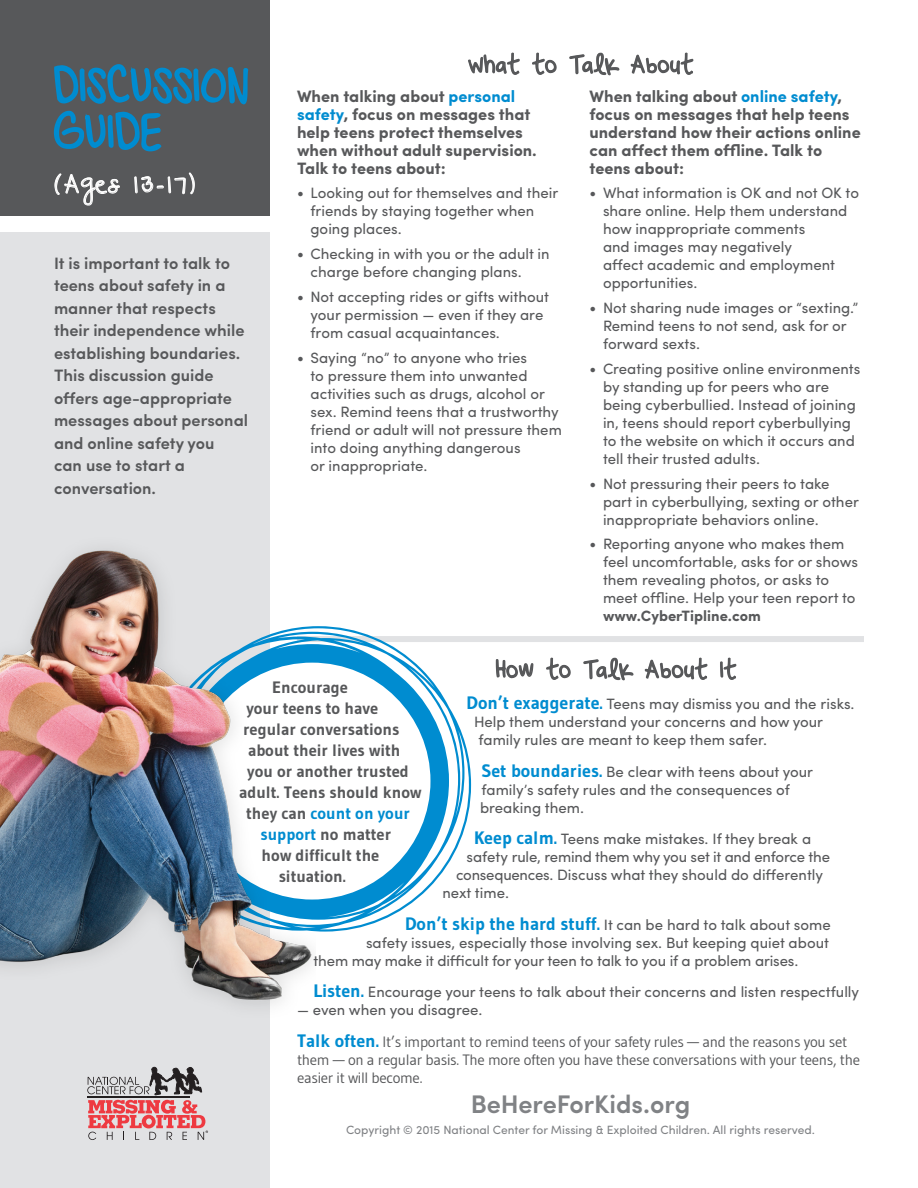
<style>
.page{position:relative;width:918px;height:1188px;background:#fff}
.page>*{position:absolute;margin:0;border:0;box-sizing:border-box;transform-origin:0 0}
.t1{font:46.5px "Beautiful Every Time";letter-spacing:.04em;color:#008cd0}
.t2{font:600 25.5px "Sofia Pro";letter-spacing:-.005em;color:#808285}
.t3{font:24px "Beautiful Every Time";letter-spacing:.07em;color:#fff}
.bold_para{font:700 16.5px/18px "Sofia Pro";color:#57585a}
.intro{font:600 16.5px/22.5px "Sofia Pro";color:#57585a}
.t4{font:700 16.5px "Gudea";color:#57585a}
.t5{font:700 16.5px "Gudea";color:#008cd0}
.text{font:15px/18px "Sofia Pro";color:#57585a}
.text-2{font:15px/18px "Gudea";letter-spacing:-.02em;color:#57585a}
.t6{font:12px "Sofia Pro";color:#808285}
.s1{color:#008cd0}
.s2{font-family:"Gudea";font-weight:700}
.s3{font-weight:700}
.s4{color:#57585a}
.s5{font-family:"Gudea";font-weight:700;font-size:18px;color:#008cd0}
.s6{font-weight:700;font-size:18px;color:#008cd0}
</style>
<div class="page">
<div style="left:0;top:232px;width:270px;height:956px;background:#e1e2e4"></div>
<svg style="left:87px;top:1067px;width:121px;height:73px"></svg>
<div style="left:0;top:0;width:270px;height:216px;background:#57585a"></div>
<svg style="left:468px;top:52px;width:52px;height:23px"></svg>
<svg style="left:532px;top:52px;width:25px;height:23px"></svg>
<svg style="left:569px;top:52px;width:51px;height:24px"></svg>
<svg style="left:630px;top:52px;width:64px;height:23px"></svg>
<div style="left:297px;top:636px;width:567px;height:6px;background:#e1e2e4"></div>
<svg style="left:53px;top:64px;width:196px;height:88px"></svg>
<svg style="left:54px;top:173px;width:66px;height:33px"></svg>
<svg style="left:134px;top:172px;width:61px;height:23px"></svg>
<svg style="left:315px;top:626px;width:156px;height:306px"></svg>
<img style="left:0;top:550px;width:315px;height:455px">
<svg style="left:495px;top:659px;width:39px;height:20px"></svg>
<svg style="left:546px;top:657px;width:25px;height:23px"></svg>
<svg style="left:583px;top:657px;width:51px;height:24px"></svg>
<svg style="left:644px;top:657px;width:64px;height:23px"></svg>
<svg style="left:720px;top:657px;width:17px;height:23px"></svg>
<p class="t1" style="left:54px;top:58px;width:196px">DISCUSSION</p>
<p class="t1" style="left:54px;top:104px;width:108px">GUIDE</p>
<p class="t3" style="left:54px;top:170px;width:143px">(Ages 13-17)</p>
<p class="intro" style="left:54px;top:251px;width:196px">It is important to talk to teens about safety in a manner that respects their independence while establishing boundaries.<br>This discussion guide offers age-appropriate messages about personal and online safety you<br>can use to start a conversation.</p>
<p class="bold_para" style="left:297px;top:86px;width:241px">When talking about <span class="s1">personal safety</span>, focus on messages that help teens protect themselves when without adult supervision.<br>Talk to teens about:</p>
<p class="text" style="left:310px;top:183px;width:249px;text-indent:-14px"><span class="s2">•</span> Looking out for themselves and their friends by staying together when going places.</p>
<p class="text" style="left:310px;top:244px;width:241px;text-indent:-14px"><span class="s2">•</span> Checking in with you or the adult in charge before changing plans.</p>
<p class="text" style="left:310px;top:287px;width:240px;text-indent:-14px"><span class="s2">•</span> Not accepting rides or gifts without your permission — even if they are from casual acquaintances.</p>
<p class="text" style="left:310px;top:347px;width:253px;text-indent:-14px"><span class="s2">•</span> Saying “no” to anyone who tries<br>to pressure them into unwanted activities such as drugs, alcohol or sex. Remind teens that a trustworthy friend or adult will not pressure them into doing anything dangerous<br>or inappropriate.</p>
<p class="bold_para" style="left:590px;top:86px;width:273px">When talking about <span class="s1">online safety</span>, focus on messages that help teens understand how their actions online can affect them offline. Talk to teens about:</p>
<p class="text" style="left:603px;top:183px;width:258px;text-indent:-14px"><span class="s2">•</span> What information is OK and not OK to share online. Help them understand how inappropriate comments<br>and images may negatively<br>affect academic and employment opportunities.</p>
<p class="text" style="left:603px;top:298px;width:257px;text-indent:-14px"><span class="s2">•</span> Not sharing nude images or “sexting.”<br>Remind teens to not send, ask for or forward sexts.</p>
<p class="text" style="left:603px;top:359px;width:259px;text-indent:-14px"><span class="s2">•</span> Creating positive online environments by standing up for peers who are being cyberbullied. Instead of joining in, teens should report cyberbullying to the website on which it occurs and tell their trusted adults.</p>
<p class="text" style="left:603px;top:473px;width:257px;text-indent:-14px"><span class="s2">•</span> Not pressuring their peers to take part in cyberbullying, sexting or other inappropriate behaviors online.</p>
<p class="text" style="left:603px;top:534px;width:257px;text-indent:-14px"><span class="s2">•</span> Reporting anyone who makes them feel uncomfortable, asks for or shows them revealing photos, or asks to meet offline. Help your teen report to <span class="s3">www.CyberTipline.com</span></p>
<p class="t4" style="left:272px;top:677px;width:77px">Encourage</p>
<p class="t4" style="left:246px;top:698px;width:133px">your teens to have</p>
<p class="t4" style="left:243px;top:719px;width:158px">regular conversations</p>
<p class="t4" style="left:248px;top:740px;width:154px">about their lives with</p>
<p class="t4" style="left:247px;top:761px;width:163px">you or another trusted</p>
<p class="t4" style="left:239px;top:782px;width:184px">adult. Teens should know</p>
<p class="t5" style="left:246px;top:803px;width:165px"><span class="s4">they can</span> count on your</p>
<p class="t4" style="left:261px;top:824px;width:132px"><span class="s1">support</span> no matter</p>
<p class="t4" style="left:262px;top:845px;width:119px">how difficult the</p>
<p class="t4" style="left:279px;top:866px;width:69px">situation.</p>
<p class="text" style="left:466px;top:694px;width:390px"><span class="s5">Don’t exaggerate.</span> Teens may dismiss you and the risks.</p>
<p class="text" style="left:474px;top:712px;width:351px">Help them understand your concerns and how your</p>
<p class="text" style="left:478px;top:730px;width:290px">family rules are meant to keep them safer.</p>
<p class="text" style="left:480px;top:762px;width:335px"><span class="s5">Set boundaries.</span> Be clear with teens about your family’s safety rules and the consequences of breaking them.</p>
<p class="text" style="left:474px;top:829px;width:339px"><span class="s5">Keep calm.</span> Teens make mistakes. If they break a</p>
<p class="text" style="left:466px;top:847px;width:365px">safety rule, remind them why you set it and enforce the</p>
<p class="text" style="left:456px;top:865px;width:369px">consequences. Discuss what they should do differently</p>
<p class="text" style="left:442px;top:883px;width:68px">next time.</p>
<p class="text" style="left:405px;top:915px;width:427px"><span class="s5">Don’t skip the hard stuff.</span> It can be hard to talk about some</p>
<p class="text" style="left:366px;top:933px;width:465px">safety issues, especially those involving sex. But keeping quiet about</p>
<p class="text" style="left:314px;top:951px;width:486px">them may make it difficult for your teen to talk to you if a problem arises.</p>
<p class="text" style="left:314px;top:982px;width:547px"><span class="s5">Listen.</span> Encourage your teens to talk about their concerns and listen respectfully</p>
<p class="text" style="left:297px;top:1000px;width:187px">— even when you disagree.</p>
<p class="text-2" style="left:297px;top:1032px;width:565px"><span class="s6">Talk often.</span> It’s important to remind teens of your safety rules — and the reasons you set them — on a regular basis. The more often you have these conversations with your teens, the easier it will become.</p>
<h2 class="t2" style="left:471px;top:1085px;width:221px">BeHereForKids.org</h2>
<p class="t6" style="left:346px;top:1121px;width:470px">Copyright © 2015 National Center for Missing &amp; Exploited Children. All rights reserved.</p>
</div>
